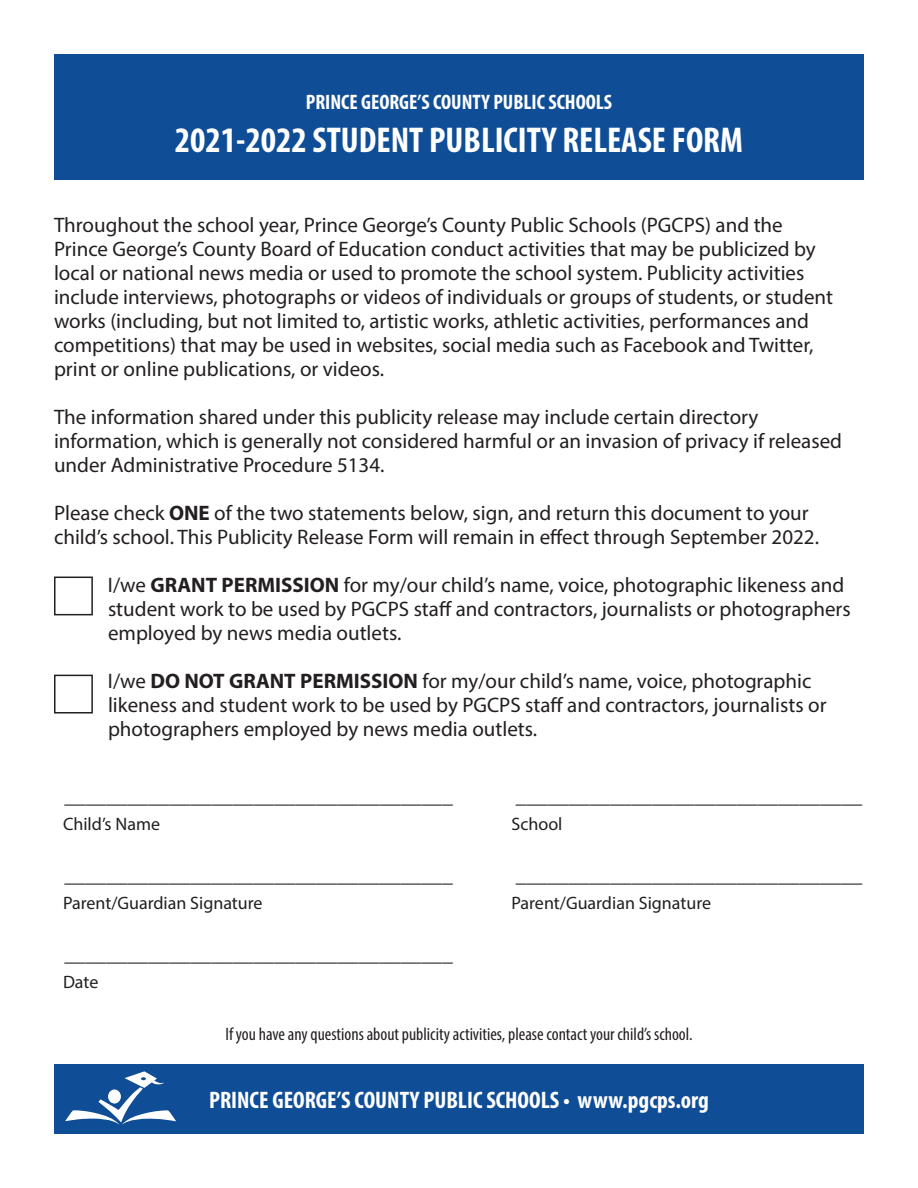
<style>
.page{position:relative;width:918px;height:1188px;background:#fff}
.page>*{position:absolute;margin:0;border:0;box-sizing:border-box;transform-origin:0 0}
.t1{font:700 condensed 36px "Myriad Pro";color:#fff}
.t2{font:700 condensed 24px "Myriad Pro";color:#fff}
.t3{font:21px/24px "Myriad Pro";color:#231f20}
.t4{font:700 condensed 21px "Myriad Pro";color:#fff}
.t5{font:condensed 18px "Myriad Pro";color:#231f20}
.t6{font:18px "Myriad Pro";color:#231f20}
.s1{font-weight:700}
</style>
<div class="page">
<div style="left:54px;top:54px;width:810px;height:125px;background:#0f4d96"></div>
<div style="left:54px;top:577px;width:39px;height:38px;border:2px solid #231f20"></div>
<div style="left:54px;top:675px;width:39px;height:39px;border:2px solid #231f20"></div>
<div style="left:54px;top:1065px;width:810px;height:69px;background:#0f4d96"></div>
<svg style="left:65px;top:1071px;width:111px;height:54px"></svg>
<p class="t4" style="left:306px;top:88px;width:308px">PRINCE GEORGE’S COUNTY PUBLIC SCHOOLS</p>
<p class="t1" style="left:175px;top:117px;width:570px">2021-2022 STUDENT PUBLICITY RELEASE FORM</p>
<p class="t3" style="left:54px;top:212px;width:781px">Throughout the school year, Prince George’s County Public Schools (PGCPS) and the Prince George’s County Board of Education conduct activities that may be publicized by local or national news media or used to promote the school system. Publicity activities include interviews, photographs or videos of individuals or groups of students, or student works (including, but not limited to, artistic works, athletic activities, performances and competitions) that may be used in websites, social media such as Facebook and Twitter, print or online publications, or videos.</p>
<p class="t3" style="left:54px;top:404px;width:790px">The information shared under this publicity release may include certain directory information, which is generally not considered harmful or an invasion of privacy if released under Administrative Procedure 5134.</p>
<p class="t3" style="left:54px;top:500px;width:767px">Please check <span class="s1">ONE</span> of the two statements below, sign, and return this document to your child’s school. This Publicity Release Form will remain in effect through September 2022.</p>
<p class="t3" style="left:108px;top:572px;width:744px">I/we <span class="s1">GRANT PERMISSION</span> for my/our child’s name, voice, photographic likeness and student work to be used by PGCPS staff and contractors, journalists or photographers employed by news media outlets.</p>
<p class="t3" style="left:108px;top:668px;width:720px">I/we <span class="s1">DO NOT GRANT PERMISSION</span> for my/our child’s name, voice, photographic likeness and student work to be used by PGCPS staff and contractors, journalists or photographers employed by news media outlets.</p>
<p class="t3" style="left:64px;top:784px;width:390px">_____________________________________</p>
<p class="t3" style="left:516px;top:784px;width:348px">_________________________________</p>
<p class="t6" style="left:63px;top:813px;width:99px">Child’s Name</p>
<p class="t6" style="left:512px;top:813px;width:53px">School</p>
<p class="t3" style="left:64px;top:863px;width:390px">_____________________________________</p>
<p class="t3" style="left:516px;top:863px;width:348px">_________________________________</p>
<p class="t6" style="left:63px;top:892px;width:201px">Parent/Guardian Signature</p>
<p class="t6" style="left:512px;top:892px;width:201px">Parent/Guardian Signature</p>
<p class="t3" style="left:64px;top:942px;width:390px">_____________________________________</p>
<p class="t6" style="left:63px;top:971px;width:37px">Date</p>
<p class="t5" style="left:225px;top:1023px;width:469px">If you have any questions about publicity activities, please contact your child’s school.</p>
<p class="t2" style="left:209px;top:1085px;width:501px">PRINCE GEORGE’S COUNTY PUBLIC SCHOOLS • www.pgcps.org</p>
</div>
